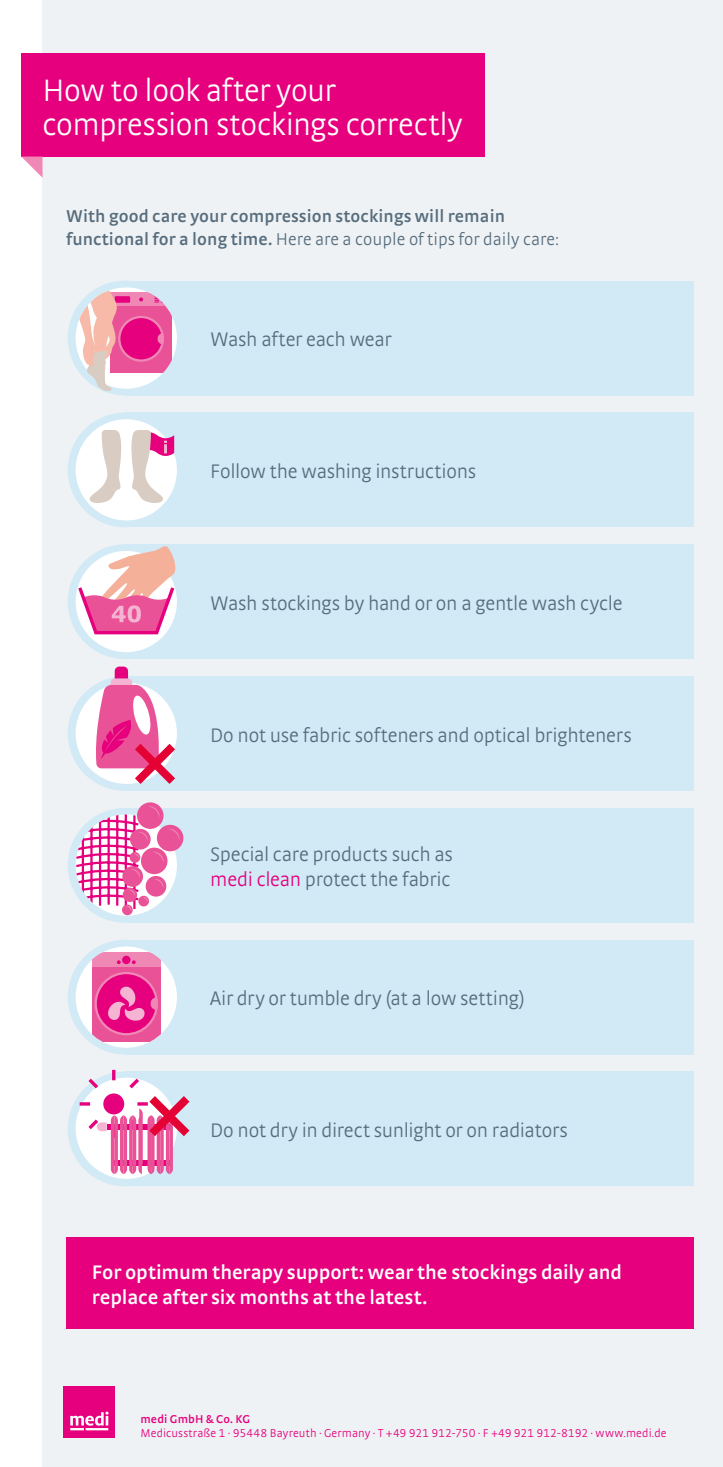
<style>
.page{position:relative;width:723px;height:1467px;background:#fff}
.page>*{position:absolute;margin:0;border:0;box-sizing:border-box;transform-origin:0 0}
.t1{font:300 32.7px/34.2px "medi Strada Pro";letter-spacing:-.015em;color:#fff}
.t2{font:300 20.7px/24.5px "medi Strada Pro";letter-spacing:-.015em;color:#576d7e}
.t3{font:600 20.7px/24.5px "medi Strada Pro";letter-spacing:-.005em;color:#fff}
.t4{font:600 18px/23.2px "medi Strada Pro";letter-spacing:.005em;color:#576d7e}
.t5{font:300 12px "medi Strada Pro";letter-spacing:.005em;color:#e6007d}
.t6{font:600 12px "medi Strada Pro";letter-spacing:.015em;color:#e6007d}
.s1{font-weight:300}
.s2{color:#e6007d}
</style>
<div class="page">
<div style="left:43px;top:0;width:680px;height:1467px;background:#eef2f4"></div>
<div style="left:21px;top:53px;width:464px;height:104px;background:#e6007d"></div>
<svg style="left:22px;top:157px;width:21px;height:21px"></svg>
<div style="left:64px;top:1386px;width:51px;height:51px;background:#e6007d"></div>
<svg style="left:70px;top:1412px;width:39px;height:18px"></svg>
<div style="left:66px;top:1237px;width:627px;height:92px;background:#e6007d"></div>
<div style="left:125px;top:281px;width:568px;height:114px;background:#d1eaf6"></div>
<div style="left:68px;top:281px;width:115px;height:114px;background:#d1eaf6;border-radius:50%"></div>
<div style="left:125px;top:412px;width:568px;height:115px;background:#d1eaf6"></div>
<div style="left:68px;top:412px;width:115px;height:115px;background:#d1eaf6;border-radius:50%"></div>
<div style="left:125px;top:544px;width:568px;height:115px;background:#d1eaf6"></div>
<div style="left:68px;top:544px;width:115px;height:115px;background:#d1eaf6;border-radius:50%"></div>
<div style="left:125px;top:676px;width:568px;height:115px;background:#d1eaf6"></div>
<div style="left:68px;top:676px;width:115px;height:115px;background:#d1eaf6;border-radius:50%"></div>
<div style="left:125px;top:808px;width:568px;height:115px;background:#d1eaf6"></div>
<div style="left:68px;top:808px;width:115px;height:115px;background:#d1eaf6;border-radius:50%"></div>
<div style="left:125px;top:940px;width:568px;height:114px;background:#d1eaf6"></div>
<div style="left:68px;top:940px;width:115px;height:114px;background:#d1eaf6;border-radius:50%"></div>
<div style="left:125px;top:1072px;width:568px;height:114px;background:#d1eaf6"></div>
<svg style="left:68px;top:1072px;width:115px;height:114px"></svg>
<div style="left:76px;top:287px;width:101px;height:102px;background:#fff;border-radius:50%"></div>
<div style="left:110px;top:293px;width:62px;height:80px;background:#ea5297"></div>
<svg style="left:117px;top:293px;width:55px;height:13px"></svg>
<svg style="left:139px;top:297px;width:4px;height:4px"></svg>
<div style="left:115px;top:296px;width:15px;height:7px;background:#e6007d"></div>
<svg style="left:155px;top:297px;width:11px;height:6px"></svg>
<div style="left:119px;top:317px;width:44px;height:44px;background:#e6007d;border-radius:50%"></div>
<div style="left:118px;top:316px;width:46px;height:46px;border:2px solid #f088b6;border-radius:50%"></div>
<svg style="left:158px;top:333px;width:4px;height:12px"></svg>
<svg style="left:76px;top:287px;width:41px;height:105px"></svg>
<div style="left:76px;top:419px;width:101px;height:101px;background:#fff;border-radius:50%"></div>
<svg style="left:89px;top:430px;width:33px;height:73px"></svg>
<svg style="left:131px;top:428px;width:43px;height:75px"></svg>
<div style="left:76px;top:551px;width:101px;height:101px;background:#fff;border-radius:50%"></div>
<svg style="left:76px;top:544px;width:101px;height:92px"></svg>
<div style="left:76px;top:683px;width:101px;height:101px;background:#fff;border-radius:50%"></div>
<svg style="left:94px;top:667px;width:81px;height:117px"></svg>
<div style="left:122px;top:905px;width:11px;height:10px;background:#ea5297;border-radius:50%"></div>
<div style="left:157px;top:825px;width:26px;height:26px;background:#ea5297;border-radius:50%"></div>
<svg style="left:137px;top:802px;width:26px;height:27px"></svg>
<svg style="left:76px;top:806px;width:104px;height:105px"></svg>
<div style="left:76px;top:946px;width:101px;height:102px;background:#fff;border-radius:50%"></div>
<div style="left:92px;top:953px;width:69px;height:89px;background:#ea5297"></div>
<div style="left:92px;top:953px;width:69px;height:14px;background:#f088b6"></div>
<div style="left:122px;top:956px;width:8px;height:8px;background:#e6007d;border-radius:50%"></div>
<svg style="left:117px;top:960px;width:4px;height:4px"></svg>
<svg style="left:132px;top:960px;width:4px;height:4px"></svg>
<div style="left:96px;top:973px;width:61px;height:61px;background:#e6007d;border-radius:50%"></div>
<div style="left:95px;top:972px;width:63px;height:63px;border:2px solid #f088b6;border-radius:50%"></div>
<svg style="left:151px;top:997px;width:5px;height:13px"></svg>
<svg style="left:108px;top:987px;width:37px;height:34px"></svg>
<svg style="left:76px;top:1069px;width:113px;height:105px"></svg>
<h1 class="t1" style="left:43px;top:73px;width:422px">How to look after your compression stockings correctly</h1>
<p class="t4" style="left:66px;top:204px;width:494px">With good care your compression stockings will remain functional for a long time. <span class="s1">Here are a couple of tips for daily care:</span></p>
<p class="t2" style="left:210px;top:327px;width:183px">Wash after each wear</p>
<p class="t2" style="left:210px;top:459px;width:267px">Follow the washing instructions</p>
<p class="t2" style="left:210px;top:590px;width:414px">Wash stockings by hand or on a gentle wash cycle</p>
<p class="t2" style="left:210px;top:722px;width:423px">Do not use fabric softeners and optical brighteners</p>
<p class="t2" style="left:210px;top:842px;width:244px">Special care products such as <span class="s2">medi clean</span> protect the fabric</p>
<p class="t2" style="left:210px;top:986px;width:316px">Air dry or tumble dry (at a low setting)</p>
<p class="t2" style="left:210px;top:1118px;width:359px">Do not dry in direct sunlight or on radiators</p>
<p class="t3" style="left:92px;top:1259px;width:532px">For optimum therapy support: wear the stockings daily and replace after six months at the latest.</p>
<p class="t6" style="left:140px;top:1411px;width:111px">medi GmbH &amp; Co. KG</p>
<p class="t5" style="left:140px;top:1426px;width:528px">Medicusstraße 1 · 95448 Bayreuth · Germany · T +49 921 912-750 · F +49 921 912-8192 · www.medi.de</p>
</div>
